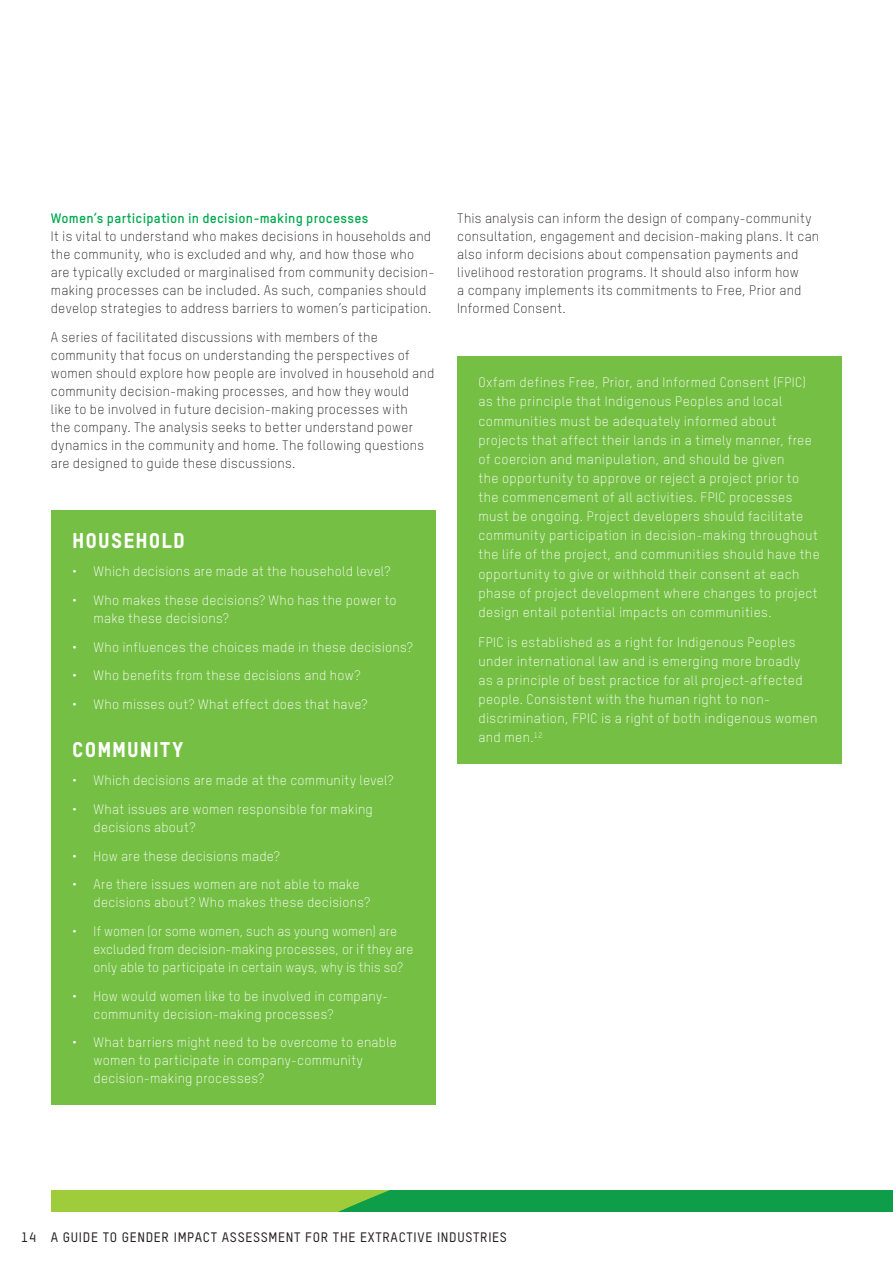
<style>
.page{position:relative;width:893px;height:1263px;background:#fff}
.page>*{position:absolute;margin:0;border:0;box-sizing:border-box;transform-origin:0 0}
.t1{font:21px "Oxfam TSTARPRO Headline";letter-spacing:.05em;color:#fff}
.t2{font:300 13.5px/19px "Oxfam TSTARPRO";letter-spacing:.025em;color:#fff}
.t3{font:300 13.5px/18px "Oxfam TSTARPRO";letter-spacing:.015em;color:#231f20}
.t4{font:300 13.5px/18px "Oxfam TSTARPRO";letter-spacing:.005em;color:#fff}
.t5{font:500 13.5px "Oxfam TSTARPRO";letter-spacing:.05em;color:#231f20}
.t6{font:700 13.5px "Oxfam TSTARPRO";letter-spacing:.015em;color:#00a94f}
</style>
<div class="page">
<svg style="left:51px;top:1191px;width:842px;height:21px;background:#43ae43"></svg>
<div style="left:51px;top:510px;width:385px;height:594px;background:#75c044"></div>
<div style="left:457px;top:356px;width:385px;height:407px;background:#75c044"></div>
<p class="t6" style="left:51px;top:210px;width:319px">Women’s participation in decision-making processes</p>
<p class="t3" style="left:51px;top:227px;width:385px">It is vital to understand who makes decisions in households and the community, who is excluded and why, and how those who are typically excluded or marginalised from community decision&shy;making processes can be included. As such, companies should develop strategies to address barriers to women’s participation.</p>
<p class="t3" style="left:51px;top:328px;width:385px">A series of facilitated discussions with members of the community that focus on understanding the perspectives of women should explore how people are involved in household and community decision-making processes, and how they would<br>like to be involved in future decision-making processes with<br>the company. The analysis seeks to better understand power dynamics in the community and home. The following questions are designed to guide these discussions.</p>
<h1 class="t1" style="left:72px;top:527px;width:114px">HOUSEHOLD</h1>
<p class="t2" style="left:72px;top:562px;width:320px">• Which decisions are made at the household level?</p>
<p class="t2" style="left:94px;top:591px;width:305px;line-height:18px;text-indent:-21px">• Who makes these decisions? Who has the power to make these decisions?</p>
<p class="t2" style="left:72px;top:637px;width:342px">• Who influences the choices made in these decisions?</p>
<p class="t2" style="left:72px;top:666px;width:290px">• Who benefits from these decisions and how?</p>
<p class="t2" style="left:72px;top:695px;width:297px">• Who misses out? What effect does that have?</p>
<h1 class="t1" style="left:72px;top:736px;width:113px">COMMUNITY</h1>
<p class="t2" style="left:72px;top:771px;width:323px">• Which decisions are made at the community level?</p>
<p class="t2" style="left:94px;top:800px;width:281px;line-height:18px;text-indent:-21px">• What issues are women responsible for making decisions about?</p>
<p class="t2" style="left:72px;top:846px;width:209px">• How are these decisions made?</p>
<p class="t2" style="left:94px;top:875px;width:278px;line-height:18px;text-indent:-21px">• Are there issues women are not able to make decisions about? Who makes these decisions?</p>
<p class="t4" style="left:94px;top:922px;width:321px;text-indent:-21px">• If women (or some women, such as young women) are excluded from decision-making processes, or if they are only able to participate in certain ways, why is this so?</p>
<p class="t2" style="left:94px;top:987px;width:296px;line-height:18px;text-indent:-21px">• How would women like to be involved in company&shy;community decision-making processes?</p>
<p class="t2" style="left:94px;top:1033px;width:305px;line-height:18px;text-indent:-21px">• What barriers might need to be overcome to enable women to participate in company-community decision-making processes?</p>
<p class="t3" style="left:457px;top:209px;width:364px">This analysis can inform the design of company-community consultation, engagement and decision-making plans. It can also inform decisions about compensation payments and livelihood restoration programs. It should also inform how<br>a company implements its commitments to Free, Prior and Informed Consent.</p>
<p class="t2" style="left:478px;top:373px;width:343px">Oxfam defines Free, Prior, and Informed Consent (FPIC) as the principle that Indigenous Peoples and local communities must be adequately informed about projects that affect their lands in a timely manner, free of coercion and manipulation, and should be given<br>the opportunity to approve or reject a project prior to the commencement of all activities. FPIC processes must be ongoing. Project developers should facilitate community participation in decision-making throughout the life of the project, and communities should have the opportunity to give or withhold their consent at each phase of project development where changes to project design entail potential impacts on communities.</p>
<p class="t2" style="left:478px;top:632px;width:340px">FPIC is established as a right for Indigenous Peoples under international law and is emerging more broadly as a principle of best practice for all project-affected people. Consistent with the human right to non&shy;discrimination, FPIC is a right of both indigenous women and men.<sup>12</sup></p>
<p class="t5" style="left:21px;top:1229px;width:487px">14 A GUIDE TO GENDER IMPACT ASSESSMENT FOR THE EXTRACTIVE INDUSTRIES</p>
</div>
